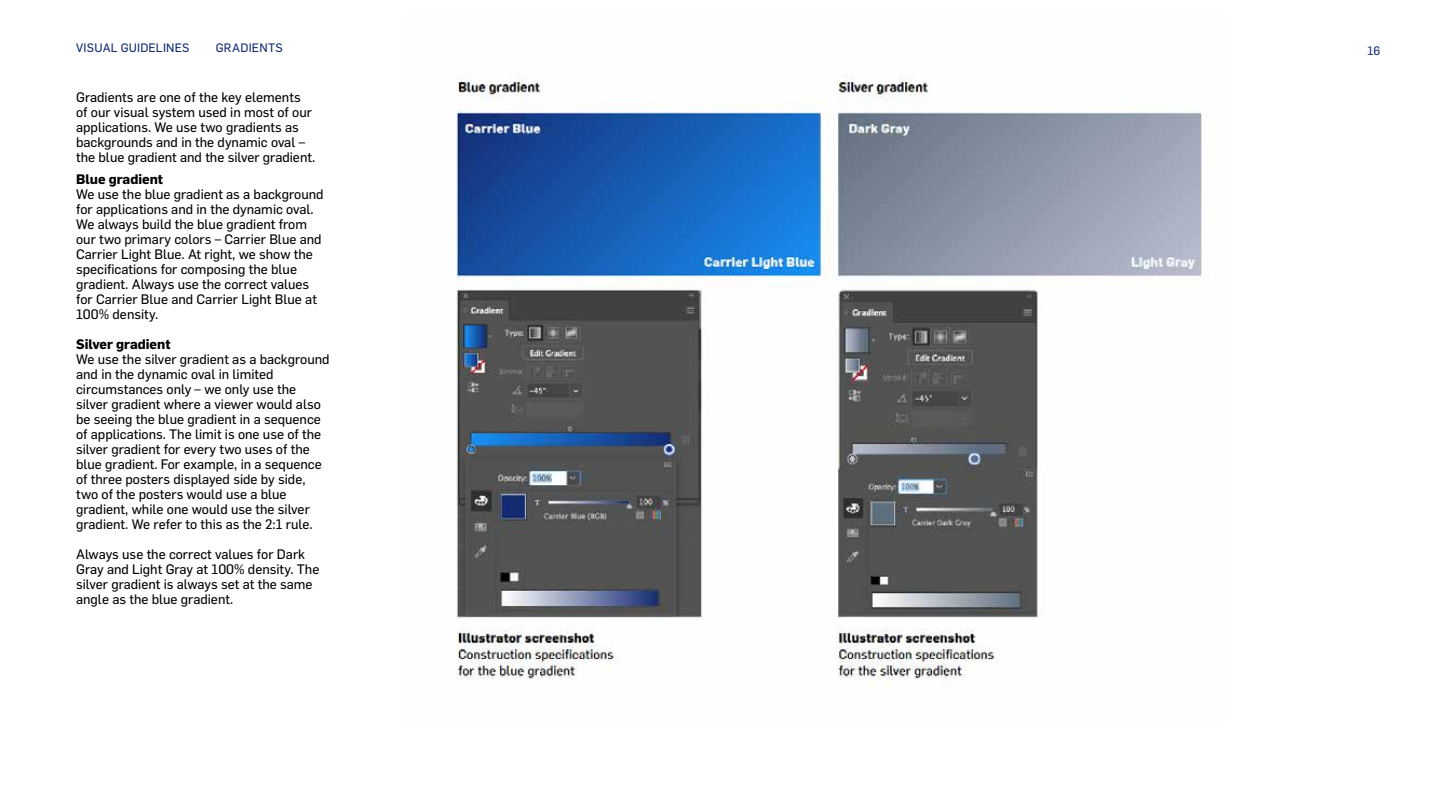
<style>
.page{position:relative;width:1440px;height:810px;background:#fff}
.page>*{position:absolute;margin:0;border:0;box-sizing:border-box;transform-origin:0 0}
.t1{font:13.5px/15px "Flama Basic";color:#000}
.t2{font:700 13.5px "Flama";color:#000}
.t3{font:12px "Flama Basic";letter-spacing:.015em;color:#152c73}
</style>
<div class="page">
<img style="left:456px;top:74px;width:746px;height:614px">
<p class="t3" style="left:76px;top:40px;width:115px">VISUAL GUIDELINES</p>
<p class="t3" style="left:216px;top:40px;width:68px">GRADIENTS</p>
<p class="t1" style="left:76px;top:89px;width:241px">Gradients are one of the key elements of our visual system used in most of our applications. We use two gradients as backgrounds and in the dynamic oval – the blue gradient and the silver gradient.</p>
<p class="t2" style="left:76px;top:170px;width:88px">Blue gradient</p>
<p class="t1" style="left:76px;top:186px;width:249px">We use the blue gradient as a background for applications and in the dynamic oval.<br>We always build the blue gradient from our two primary colors – Carrier Blue and Carrier Light Blue. At right, we show the specifications for composing the blue gradient. Always use the correct values for Carrier Blue and Carrier Light Blue at 100% density.</p>
<p class="t2" style="left:76px;top:335px;width:96px">Silver gradient</p>
<p class="t1" style="left:76px;top:351px;width:255px">We use the silver gradient as a background and in the dynamic oval in limited circumstances only – we only use the silver gradient where a viewer would also be seeing the blue gradient in a sequence of applications. The limit is one use of the silver gradient for every two uses of the blue gradient. For example, in a sequence of three posters displayed side by side, two of the posters would use a blue gradient, while one would use the silver gradient. We refer to this as the 2:1 rule.</p>
<p class="t1" style="left:76px;top:546px;width:245px">Always use the correct values for Dark Gray and Light Gray at 100% density. The silver gradient is always set at the same angle as the blue gradient.</p>
<p class="t3" style="left:1367px;top:42px;width:15px">16</p>
</div>
